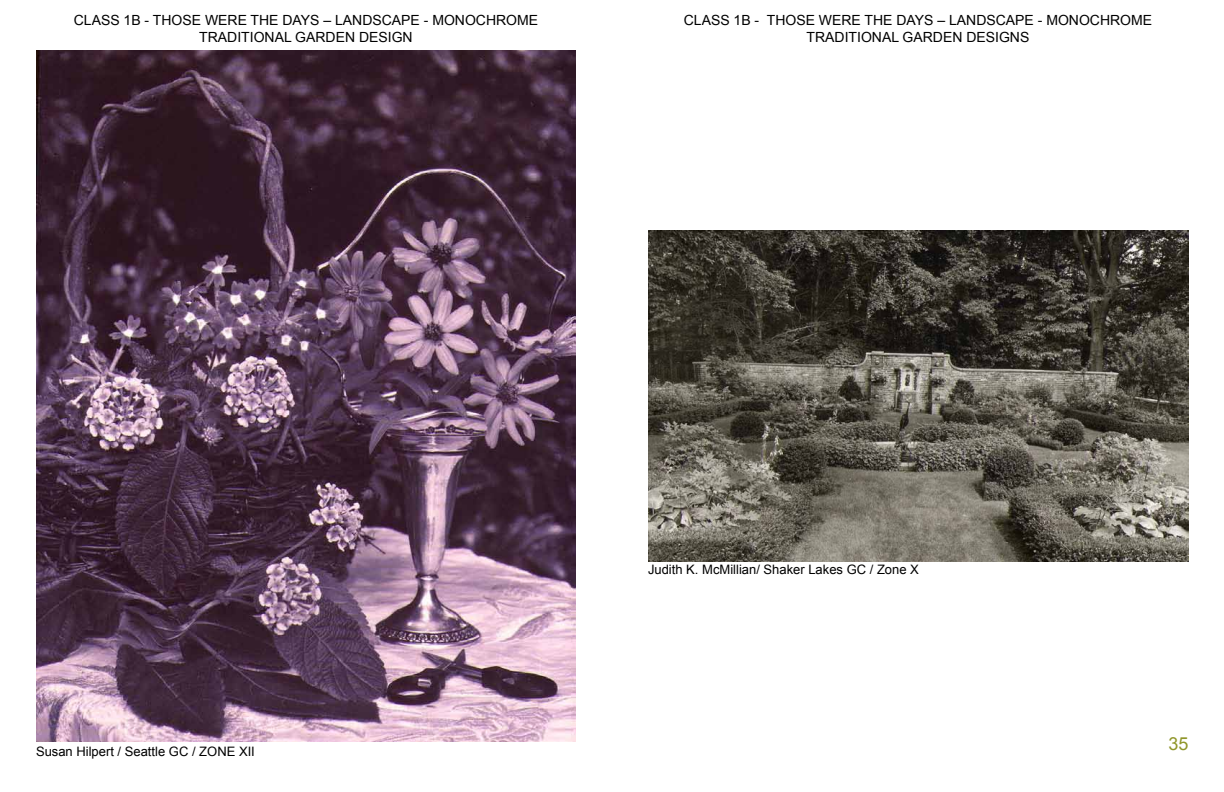
<style>
.page{position:relative;width:1224px;height:792px;background:#fff}
.page>*{position:absolute;margin:0;border:0;box-sizing:border-box;transform-origin:0 0}
.t1{font:18px "Arial";color:#90962a}
.t2{font:14px/16.8px "Arial";color:#000;text-align:center}
.t3{font:13px "Arial";color:#000}
</style>
<div class="page">
<img style="left:36px;top:51px;width:540px;height:690px">
<img style="left:648px;top:231px;width:540px;height:330px">
<p class="t2" style="left:74px;top:12px;width:466px">CLASS 1B - THOSE WERE THE DAYS – LANDSCAPE - MONOCHROME<br>TRADITIONAL GARDEN DESIGN</p>
<p class="t2" style="left:684px;top:12px;width:470px">CLASS 1B - THOSE WERE THE DAYS – LANDSCAPE - MONOCHROME<br>TRADITIONAL GARDEN DESIGNS</p>
<p class="t3" style="left:36px;top:743px;width:220px">Susan Hilpert / Seattle GC / ZONE XII</p>
<p class="t3" style="left:648px;top:561px;width:272px">Judith K. McMillian/ Shaker Lakes GC / Zone X</p>
<p class="t1" style="left:1169px;top:732px;width:22px">35</p>
</div>
